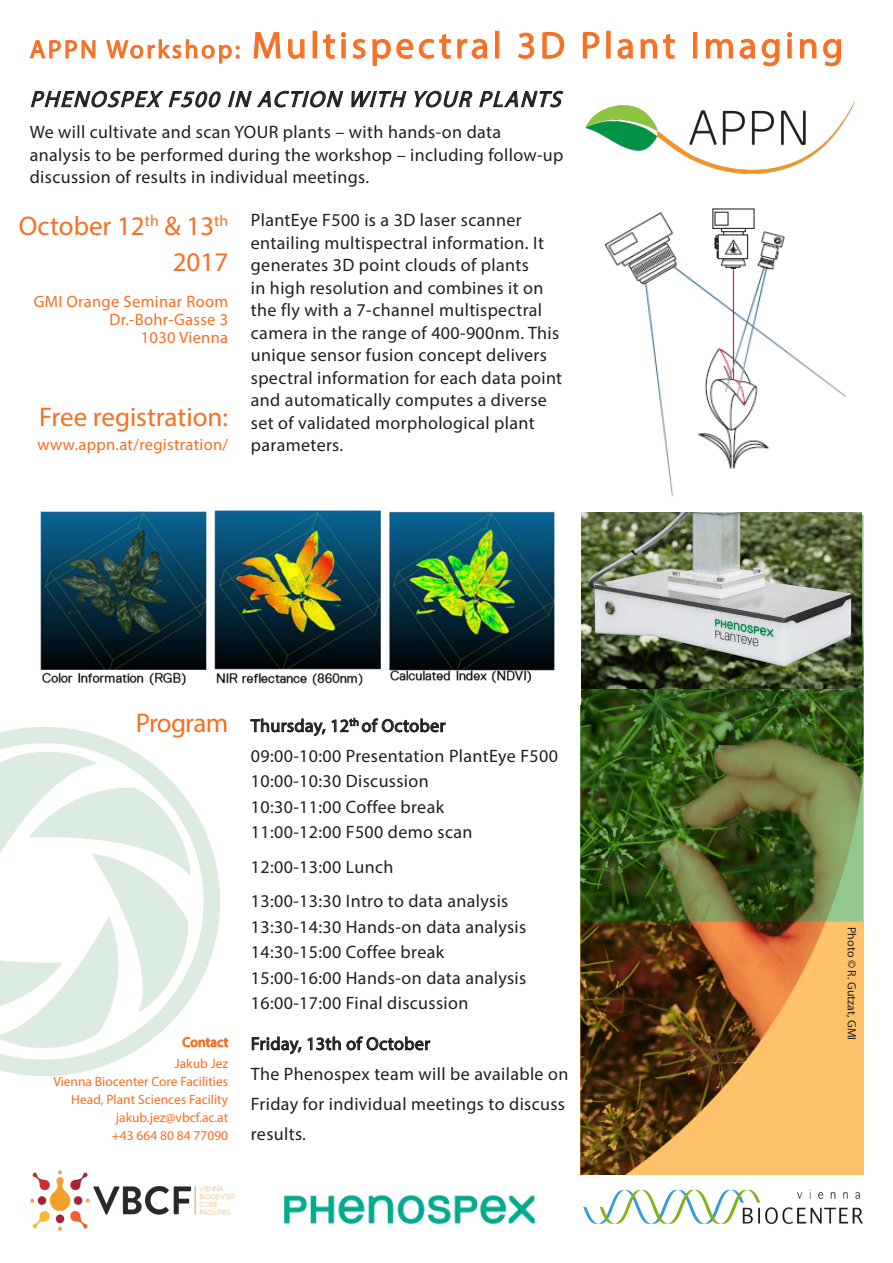
<style>
.page{position:relative;width:893px;height:1263px;background:#fff}
.page>*{position:absolute;margin:0;border:0;box-sizing:border-box;transform-origin:0 0}
.t1{font:37.5px "Myriad Pro";letter-spacing:.1em;color:#f66f22}
.t2{font:27px "Myriad Pro";color:#f66f22}
.t3{font:27px "Myriad Pro";letter-spacing:-.03em;color:#f66f22}
.t4{font:italic 22.5px "Myriad Pro";color:#231f20}
.t5{font:18px/22.5px "Myriad Pro";letter-spacing:.02em;color:#231f20}
.t6{font:16.5px "Myriad Pro";letter-spacing:.02em;color:#f66f22}
.t7{font:13.5px "Myriad Pro";color:#f66f22}
.t8{font:13.5px "Myriad Pro";letter-spacing:.02em;color:#f66f22}
.t9{font:12px "Myriad Pro";color:#231f20}
.s1{font-size:25.5px}
</style>
<div class="page">
<img style="left:0;top:727px;width:219px;height:349px">
<img style="left:580px;top:516px;width:283px;height:659px">
<svg style="left:31px;top:90px;width:190px;height:18px"></svg>
<svg style="left:228px;top:90px;width:115px;height:18px"></svg>
<svg style="left:351px;top:91px;width:56px;height:16px"></svg>
<svg style="left:414px;top:90px;width:59px;height:18px"></svg>
<svg style="left:479px;top:90px;width:84px;height:18px"></svg>
<svg style="left:182px;top:1032px;width:47px;height:15px"></svg>
<svg style="left:250px;top:717px;width:196px;height:19px"></svg>
<svg style="left:251px;top:1036px;width:180px;height:18px"></svg>
<img style="left:584px;top:1189px;width:278px;height:35px">
<img style="left:30px;top:1170px;width:205px;height:61px">
<img style="left:283px;top:1195px;width:252px;height:29px">
<img style="left:580px;top:512px;width:281px;height:176px">
<img style="left:605px;top:208px;width:241px;height:289px">
<img style="left:585px;top:101px;width:270px;height:72px">
<img style="left:40px;top:510px;width:515px;height:176px">
<svg style="left:29px;top:40px;width:67px;height:19px"></svg>
<svg style="left:106px;top:39px;width:134px;height:25px"></svg>
<svg style="left:253px;top:32px;width:28px;height:27px"></svg>
<svg style="left:288px;top:39px;width:17px;height:20px"></svg>
<div style="left:313px;top:31px;width:4px;height:27px;border:1px solid #f66f22"></div>
<svg style="left:323px;top:34px;width:12px;height:25px"></svg>
<div style="left:342px;top:39px;width:4px;height:19px;border:1px solid #f66f22"></div>
<svg style="left:341px;top:32px;width:5px;height:5px"></svg>
<svg style="left:352px;top:39px;width:14px;height:20px"></svg>
<svg style="left:372px;top:34px;width:79px;height:32px"></svg>
<svg style="left:457px;top:39px;width:31px;height:20px"></svg>
<div style="left:495px;top:31px;width:4px;height:27px;border:1px solid #f66f22"></div>
<svg style="left:518px;top:32px;width:17px;height:27px"></svg>
<svg style="left:542px;top:32px;width:22px;height:27px"></svg>
<svg style="left:583px;top:32px;width:17px;height:27px"></svg>
<svg style="left:617px;top:39px;width:16px;height:20px"></svg>
<svg style="left:640px;top:39px;width:17px;height:20px"></svg>
<svg style="left:663px;top:34px;width:12px;height:25px"></svg>
<div style="left:693px;top:32px;width:4px;height:26px;border:1px solid #f66f22"></div>
<svg style="left:706px;top:39px;width:27px;height:20px"></svg>
<svg style="left:739px;top:39px;width:16px;height:20px"></svg>
<svg style="left:761px;top:39px;width:19px;height:27px"></svg>
<div style="left:787px;top:39px;width:5px;height:19px;border:1px solid #f66f22"></div>
<svg style="left:787px;top:32px;width:5px;height:5px"></svg>
<svg style="left:799px;top:39px;width:18px;height:20px"></svg>
<svg style="left:823px;top:39px;width:18px;height:27px"></svg>
<p class="t1" style="left:30px;top:22px;width:815px"><span class="s1">APPN Workshop:</span> Multispectral 3D Plant Imaging</p>
<p class="t4" style="left:30px;top:85px;width:539px">PHENOSPEX F500 IN ACTION WITH YOUR PLANTS</p>
<p class="t5" style="left:30px;top:121px;width:535px">We will cultivate and scan YOUR plants – with hands-on data analysis to be performed during the workshop – including follow-up discussion of results in individual meetings.</p>
<p class="t2" style="left:19px;top:209px;width:211px">October 12<sup>th</sup> &amp; 13<sup>th</sup></p>
<p class="t2" style="left:173px;top:245px;width:57px">2017</p>
<p class="t6" style="left:34px;top:291px;width:196px">GMI Orange Seminar Room</p>
<p class="t6" style="left:109px;top:309px;width:120px">Dr.-Bohr-Gasse 3</p>
<p class="t6" style="left:141px;top:327px;width:89px">1030 Vienna</p>
<p class="t5" style="left:251px;top:209px;width:313px">PlantEye F500 is a 3D laser scanner entailing multispectral information. It generates 3D point clouds of plants<br>in high resolution and combines it on the fly with a 7-channel multispectral camera in the range of 400-900nm. This unique sensor fusion concept delivers spectral information for each data point and automatically computes a diverse set of validated morphological plant parameters.</p>
<p class="t2" style="left:39px;top:400px;width:190px">Free registration:</p>
<p class="t6" style="left:37px;top:434px;width:192px">www.appn.at/registration/</p>
<p class="t3" style="left:136px;top:706px;width:94px">Program</p>
<p class="t8" style="left:182px;top:1034px;width:47px">Contact</p>
<p class="t7" style="left:175px;top:1055px;width:55px">Jakub Jez</p>
<p class="t7" style="left:53px;top:1073px;width:176px">Vienna Biocenter Core Facilities</p>
<p class="t7" style="left:71px;top:1091px;width:158px">Head, Plant Sciences Facility</p>
<p class="t7" style="left:116px;top:1109px;width:114px">jakub.jez@vbcf.ac.at</p>
<p class="t7" style="left:112px;top:1127px;width:118px">+43 664 80 84 77090</p>
<p class="t5" style="left:251px;top:714px;width:196px">Thursday, 12<sup>th</sup> of October</p>
<p class="t5" style="left:251px;top:744px;width:309px">09:00-10:00 Presentation PlantEye F500</p>
<p class="t5" style="left:251px;top:770px;width:179px">10:00-10:30 Discussion</p>
<p class="t5" style="left:251px;top:795px;width:195px">10:30-11:00 Coffee break</p>
<p class="t5" style="left:251px;top:821px;width:223px">11:00-12:00 F500 demo scan</p>
<p class="t5" style="left:251px;top:855px;width:144px">12:00-13:00 Lunch</p>
<p class="t5" style="left:251px;top:890px;width:259px">13:00-13:30 Intro to data analysis</p>
<p class="t5" style="left:251px;top:915px;width:277px">13:30-14:30 Hands-on data analysis</p>
<p class="t5" style="left:251px;top:941px;width:195px">14:30-15:00 Coffee break</p>
<p class="t5" style="left:251px;top:966px;width:277px">15:00-16:00 Hands-on data analysis</p>
<p class="t5" style="left:251px;top:992px;width:219px">16:00-17:00 Final discussion</p>
<p class="t5" style="left:251px;top:1032px;width:181px">Friday, 13th of October</p>
<p class="t5" style="left:251px;top:1058px;width:319px;line-height:30px">The Phenospex team will be available on<br>Friday for individual meetings to discuss results.</p>
<p class="t9" style="left:859px;top:927px;width:115px;rotate:90deg">Photo © R. Gutzat, GMI</p>
</div>
